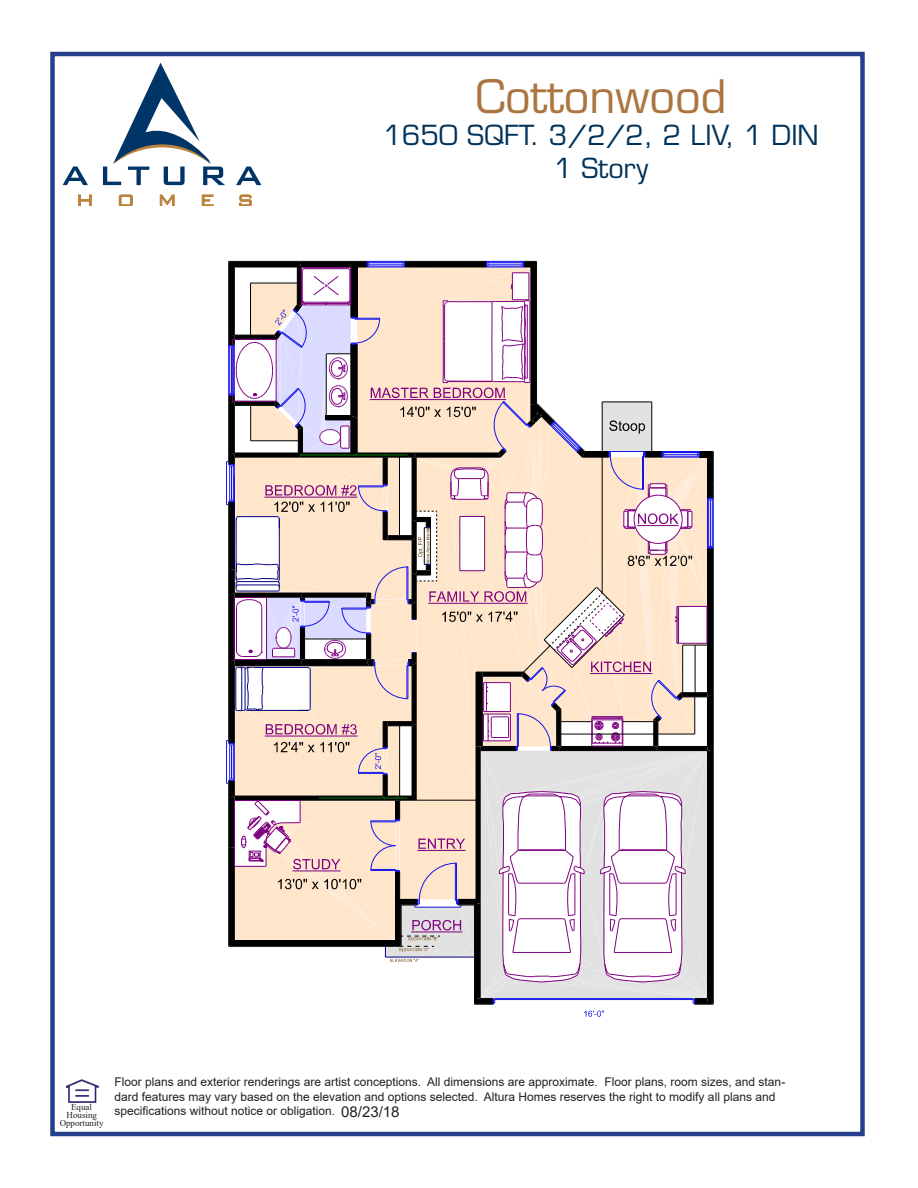
<style>
.page{position:relative;width:918px;height:1188px;background:#fff}
.page>*{position:absolute;margin:0;border:0;box-sizing:border-box;transform-origin:0 0}
.t1{font:45px "Eurostile";color:#aa753f}
.t2{font:27px "Eurostile";color:#00335b}
.t3{font:15px "Arial";color:#231f20}
.t4{font:12px/14.4px "Arial";color:#231f20}
.t5{font:9px/8.2px "Times New Roman";color:#231f20;text-align:center}
</style>
<div class="page">
<div style="left:50px;top:52px;width:815px;height:1084px;border:4px solid #253f8e"></div>
<img style="left:66px;top:1079px;width:33px;height:24px">
<svg style="left:63px;top:167px;width:25px;height:18px"></svg>
<svg style="left:103px;top:63px;width:122px;height:122px"></svg>
<svg style="left:236px;top:167px;width:25px;height:18px"></svg>
<svg style="left:78px;top:194px;width:14px;height:12px"></svg>
<svg style="left:119px;top:194px;width:14px;height:12px"></svg>
<svg style="left:160px;top:194px;width:15px;height:12px"></svg>
<svg style="left:202px;top:194px;width:12px;height:12px"></svg>
<svg style="left:239px;top:194px;width:13px;height:12px"></svg>
<svg style="left:584px;top:1011px;width:20px;height:6px"></svg>
<hr style="left:226px;top:741px;width:1px;height:42px;background:#1515eb">
<hr style="left:226px;top:462px;width:1px;height:43px;background:#1515eb">
<svg style="left:227px;top:261px;width:487px;height:744px"></svg>
<hr style="left:300px;top:455px;width:108px;height:1px;background:#008000">
<hr style="left:319px;top:798px;width:89px;height:1px;background:#008000">
<p class="t1" style="left:475px;top:69px;width:253px">Cottonwood</p>
<p class="t2" style="left:383px;top:119px;width:437px">1650 SQFT. 3/2/2, 2 LIV, 1 DIN</p>
<p class="t2" style="left:554px;top:151px;width:96px">1 Story</p>
<p class="t4" style="left:114px;top:1075px;width:672px">Floor plans and exterior renderings are artist conceptions. All dimensions are approximate. Floor plans, room sizes, and stan&shy;dard features may vary based on the elevation and options selected. Altura Homes reserves the right to modify all plans and specifications without notice or obligation.</p>
<p class="t5" style="left:60px;top:1102px;width:46px">Equal<br>Housing<br>Opportunity</p>
<p class="t3" style="left:341px;top:1101px;width:60px">08/23/18</p>
</div>
